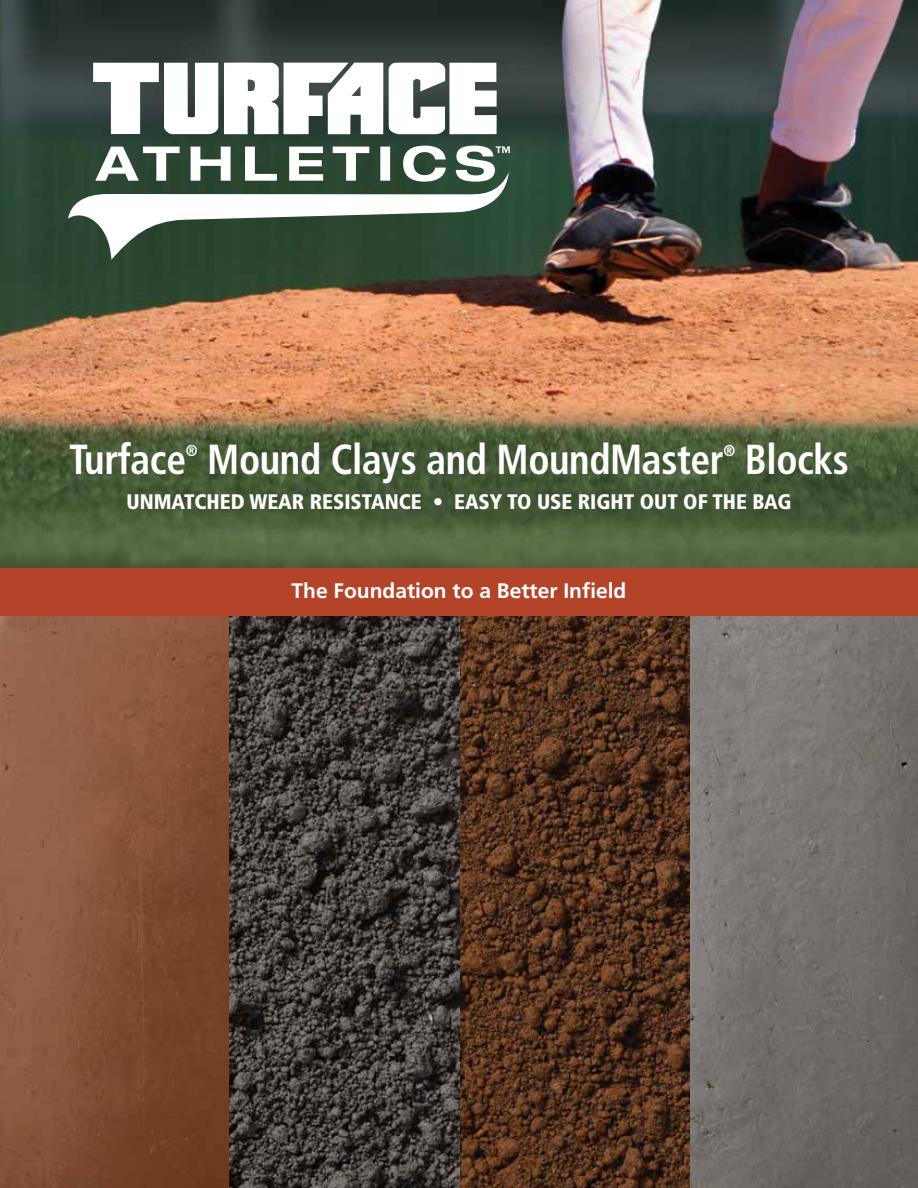
<style>
.page{position:relative;width:918px;height:1188px;background:#fff}
.page>*{position:absolute;margin:0;border:0;box-sizing:border-box;transform-origin:0 0}
.t1{font:700 condensed 42px "Frutiger";letter-spacing:-.01em;color:#fff;scale:.94 1}
.t2{font:900 condensed 21px "Frutiger";color:#fff}
.t3{font:700 21px "Frutiger";color:#fff}
.t4{font:900 condensed 15.75px "Frutiger";color:#fff;scale:.94 1}
</style>
<div class="page">
<img style="left:0;top:0;width:918px;height:568px">
<img style="left:460px;top:616px;width:458px;height:572px">
<img style="left:0;top:616px;width:460px;height:572px">
<svg style="left:93px;top:63px;width:125px;height:71px"></svg>
<svg style="left:389px;top:63px;width:108px;height:71px"></svg>
<svg style="left:224px;top:63px;width:159px;height:71px"></svg>
<svg style="left:68px;top:146px;width:442px;height:114px"></svg>
<div style="left:0;top:568px;width:918px;height:48px;background:#b3442a"></div>
<h1 class="t1" style="left:69px;top:435px;width:126px">Turface</h1>
<p class="t4" style="left:186px;top:441px;width:14px">®</p>
<h1 class="t1" style="left:207px;top:435px;width:551px">Mound Clays and MoundMaster</h1>
<p class="t4" style="left:723px;top:441px;width:14px">®</p>
<h1 class="t1" style="left:745px;top:435px;width:112px">Blocks</h1>
<p class="t2" style="left:126px;top:490px;width:599px">UNMATCHED WEAR RESISTANCE • EASY TO USE RIGHT OUT OF THE</p>
<p class="t2" style="left:753px;top:490px;width:40px">BAG</p>
<p class="t3" style="left:292px;top:578px;width:336px">The Foundation to a Better Infield</p>
</div>
